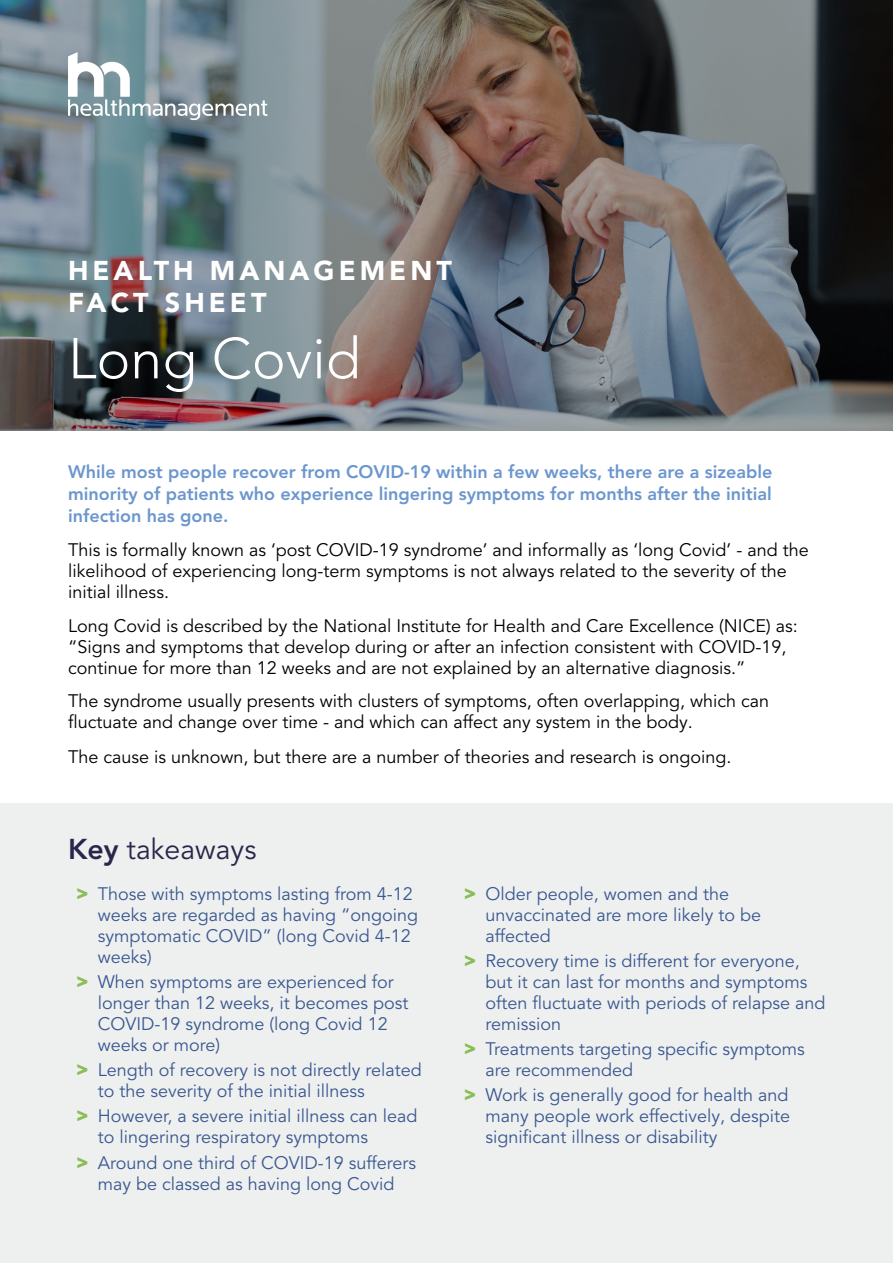
<style>
.page{position:relative;width:893px;height:1263px;background:#fff}
.page>*{position:absolute;margin:0;border:0;box-sizing:border-box;transform-origin:0 0}
.Front_Page_Title{font:300 57px "Avenir LT Pro";color:#fff}
.Sub-Heading{font:28.5px "Avenir LT Pro";color:#2b254b}
.Health_Matters{font:900 27px/32.4px "Avenir LT Pro";letter-spacing:.15em;color:#fff}
.t1{font:18px/21px "Avenir LT Pro";color:#395791}
.text_black{font:18px/21px "Avenir LT Pro";color:#000}
.Overview{font:800 18px/21.6px "Avenir LT Pro";color:#6b96ce;text-align:justify}
.s1{font-weight:800}
.s2{font-family:"Arial";font-weight:900;color:#8abd55}
</style>
<div class="page">
<img style="left:0;top:0;width:893px;height:431px">
<div style="left:0;top:804px;width:893px;height:459px;background:#eef0ef"></div>
<svg style="left:68px;top:52px;width:200px;height:68px;background:#90a0a5"></svg>
<p class="Health_Matters" style="left:68px;top:254px;width:385px">HEALTH MANAGEMENT<br>FACT SHEET</p>
<p class="Front_Page_Title" style="left:68px;top:325px;width:294px">Long Covid</p>
<p class="Overview" style="left:68px;top:461px;width:706px">While most people recover from COVID-19 within a few weeks, there are a sizeable minority of patients who experience lingering symptoms for months after the initial infection has gone.</p>
<p class="text_black" style="left:68px;top:539px;width:742px">This is formally known as ‘post COVID-19 syndrome’ and informally as ‘long Covid’ - and the likelihood of experiencing long-term symptoms is not always related to the severity of the initial illness.</p>
<p class="text_black" style="left:68px;top:615px;width:731px">Long Covid is described by the National Institute for Health and Care Excellence (NICE) as: “Signs and symptoms that develop during or after an infection consistent with COVID‑19, continue for more than 12 weeks and are not explained by an alternative diagnosis.”</p>
<p class="text_black" style="left:68px;top:691px;width:703px">The syndrome usually presents with clusters of symptoms, often overlapping, which can fluctuate and change over time - and which can affect any system in the body.</p>
<p class="text_black" style="left:68px;top:746px;width:665px">The cause is unknown, but there are a number of theories and research is ongoing.</p>
<p class="Sub-Heading" style="left:68px;top:832px;width:190px"><span class="s1">Key</span> takeaways</p>
<p class="t1" style="left:98px;top:883px;width:322px;text-indent:-21px"><span class="s2">&gt;</span> Those with symptoms lasting from 4-12 weeks are regarded as having “ongoing symptomatic COVID” (long Covid 4-12 weeks)</p>
<p class="t1" style="left:98px;top:971px;width:312px;text-indent:-21px"><span class="s2">&gt;</span> When symptoms are experienced for longer than 12 weeks, it becomes post<br>COVID-19 syndrome (long Covid 12 weeks or more)</p>
<p class="t1" style="left:98px;top:1060px;width:325px;text-indent:-21px"><span class="s2">&gt;</span> Length of recovery is not directly related to the severity of the initial illness</p>
<p class="t1" style="left:98px;top:1106px;width:321px;text-indent:-21px"><span class="s2">&gt;</span> However, a severe initial illness can lead to lingering respiratory symptoms</p>
<p class="t1" style="left:77px;top:1152px;width:341px;text-align:center"><span class="s2">&gt;</span> Around one third of COVID-19 sufferers may be classed as having long Covid</p>
<p class="t1" style="left:485px;top:883px;width:277px;text-indent:-21px"><span class="s2">&gt;</span> Older people, women and the unvaccinated are more likely to be affected</p>
<p class="t1" style="left:485px;top:950px;width:341px;text-indent:-21px"><span class="s2">&gt;</span> Recovery time is different for everyone, but it can last for months and symptoms often fluctuate with periods of relapse and remission</p>
<p class="t1" style="left:485px;top:1039px;width:321px;text-indent:-21px"><span class="s2">&gt;</span> Treatments targeting specific symptoms are recommended</p>
<p class="t1" style="left:485px;top:1085px;width:306px;text-align:justify;text-indent:-21px"><span class="s2">&gt;</span> Work is generally good for health and many people work effectively, despite significant illness or disability</p>
</div>
